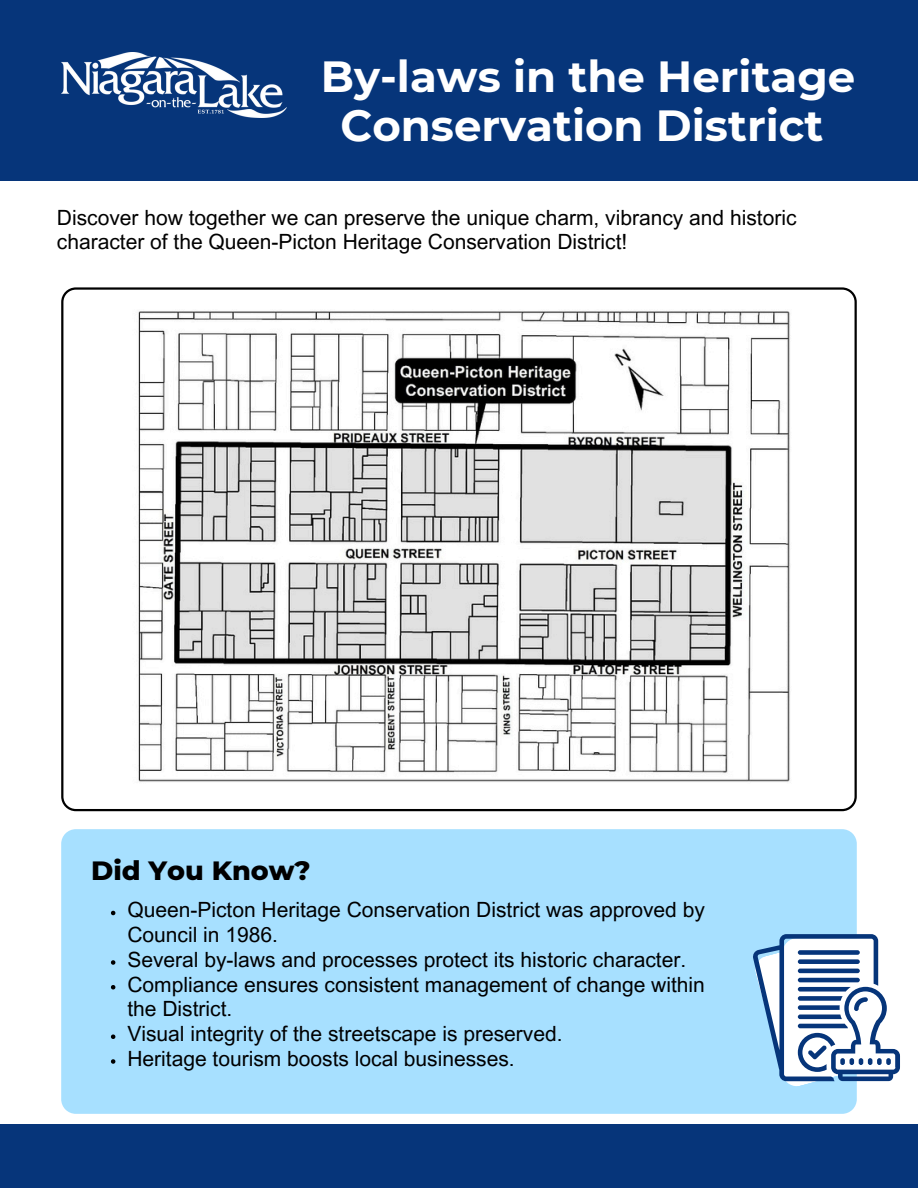
<style>
.page{position:relative;width:918px;height:1188px;background:#fff}
.page>*{position:absolute;margin:0;border:0;box-sizing:border-box;transform-origin:0 0}
.t1{font:700 43.5px/48.9px "Montserrat";color:#fff;text-align:center}
.t2{font:800 27px "Montserrat";color:#000}
.t3{font:21px/24.8px "Arial MT Pro";color:#000}
</style>
<div class="page">
<div style="left:0;top:1124px;width:918px;height:64px;background:#06357a"></div>
<div style="left:0;top:0;width:918px;height:180px;background:#06357a"></div>
<img style="left:61px;top:53px;width:225px;height:64px">
<svg style="left:61px;top:287px;width:796px;height:524px"></svg>
<img style="left:114px;top:305px;width:698px;height:486px">
<div style="left:61px;top:829px;width:795px;height:285px;background:#a7e0ff"></div>
<svg style="left:752px;top:934px;width:148px;height:154px"></svg>
<svg style="left:111px;top:911px;width:4px;height:4px"></svg>
<svg style="left:111px;top:960px;width:4px;height:5px"></svg>
<svg style="left:111px;top:985px;width:4px;height:4px"></svg>
<svg style="left:111px;top:1034px;width:4px;height:5px"></svg>
<svg style="left:111px;top:1059px;width:4px;height:5px"></svg>
<p class="t1" style="left:321px;top:52px;width:536px">By-laws in the Heritage<br>Conservation District</p>
<p class="t3" style="left:57px;top:208px;width:741px">Discover how together we can preserve the unique charm, vibrancy and historic character of the Queen-Picton Heritage Conservation District!</p>
<p class="t2" style="left:91px;top:854px;width:221px">Did You Know?</p>
<h2 class="t3" style="left:127px;top:900px;width:579px">Queen-Picton Heritage Conservation District was approved by<br>Council in 1986.</h2>
<p class="t3" style="left:127px;top:950px;width:560px">Several by-laws and processes protect its historic character.</p>
<p class="t3" style="left:127px;top:975px;width:579px">Compliance ensures consistent management of change within the District.</p>
<p class="t3" style="left:127px;top:1024px;width:437px">Visual integrity of the streetscape is preserved.</p>
<p class="t3" style="left:127px;top:1049px;width:389px">Heritage tourism boosts local businesses.</p>
</div>
